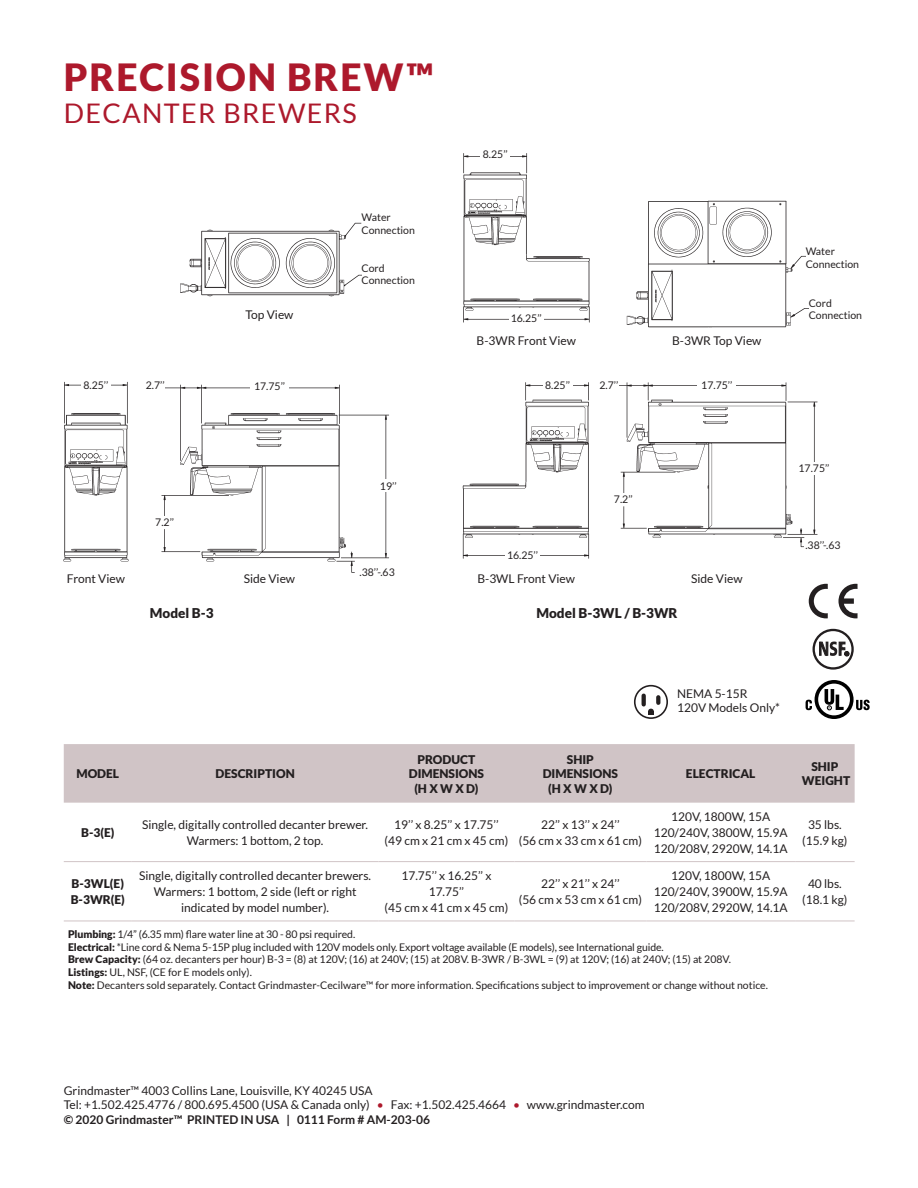
<style>
.page{position:relative;width:918px;height:1188px;background:#fff}
.page>*{position:absolute;margin:0;border:0;box-sizing:border-box;transform-origin:0 0}
.t1{font:900 37.5px "Lato";letter-spacing:.05em;color:#ad192c}
.t2{font:27px "Lato";letter-spacing:.05em;color:#ad192c}
.t3{font:900 13.5px "Lato";color:#231f20}
.t4{font:12px/16.2px "Lato";color:#231f20;text-align:center}
.t5{font:900 12px/14.4px "Lato";color:#231f20;text-align:center}
.t6{font:10.5px/12.6px "Lato";color:#231f20}
.s1{font-weight:900}
.s2{color:#ad192c}
.s3{font-weight:700}
</style>
<div class="page">
<img style="left:63px;top:381px;width:326px;height:192px">
<img style="left:462px;top:382px;width:396px;height:202px">
<img style="left:463px;top:153px;width:127px;height:170px">
<img style="left:180px;top:222px;width:182px;height:75px">
<div style="left:358px;top:568px;width:38px;height:11px;background:#fff"></div>
<div style="left:804px;top:541px;width:38px;height:11px;background:#fff"></div>
<img style="left:626px;top:200px;width:183px;height:128px">
<div style="left:506px;top:551px;width:34px;height:11px;background:#fff"></div>
<div style="left:813px;top:629px;width:41px;height:41px;border:2px solid #231f20;border-radius:50%"></div>
<svg style="left:819px;top:641px;width:30px;height:16px"></svg>
<svg style="left:806px;top:680px;width:64px;height:39px"></svg>
<svg style="left:809px;top:584px;width:19px;height:34px"></svg>
<svg style="left:838px;top:584px;width:20px;height:34px"></svg>
<div style="left:64px;top:744px;width:791px;height:59px;background:#d0c4c6"></div>
<hr style="left:64px;top:861px;width:68px;height:1px;background:#d0c4c6">
<hr style="left:132px;top:861px;width:246px;height:1px;background:#d0c4c6">
<hr style="left:378px;top:861px;width:136px;height:1px;background:#d0c4c6">
<hr style="left:514px;top:861px;width:132px;height:1px;background:#d0c4c6">
<hr style="left:646px;top:861px;width:149px;height:1px;background:#d0c4c6">
<hr style="left:795px;top:861px;width:60px;height:1px;background:#d0c4c6">
<hr style="left:64px;top:921px;width:68px;height:1px;background:#d0c4c6">
<hr style="left:132px;top:921px;width:246px;height:1px;background:#d0c4c6">
<hr style="left:378px;top:921px;width:136px;height:1px;background:#d0c4c6">
<hr style="left:514px;top:921px;width:132px;height:1px;background:#d0c4c6">
<hr style="left:646px;top:921px;width:149px;height:1px;background:#d0c4c6">
<hr style="left:795px;top:921px;width:60px;height:1px;background:#d0c4c6">
<div style="left:634px;top:685px;width:34px;height:34px;border:2px solid #231f20;border-radius:50%"></div>
<svg style="left:642px;top:696px;width:18px;height:18px"></svg>
<div style="left:480px;top:150px;width:30px;height:12px;background:#fff"></div>
<div style="left:509px;top:313px;width:34px;height:12px;background:#fff"></div>
<div style="left:81px;top:380px;width:30px;height:12px;background:#fff"></div>
<div style="left:543px;top:380px;width:30px;height:12px;background:#fff"></div>
<div style="left:143px;top:380px;width:22px;height:12px;background:#fff"></div>
<div style="left:596px;top:380px;width:22px;height:12px;background:#fff"></div>
<div style="left:250px;top:382px;width:39px;height:11px;background:#fff"></div>
<div style="left:698px;top:380px;width:38px;height:12px;background:#fff"></div>
<div style="left:377px;top:480px;width:22px;height:12px;background:#fff"></div>
<div style="left:797px;top:462px;width:34px;height:13px;background:#fff"></div>
<div style="left:154px;top:516px;width:22px;height:13px;background:#fff"></div>
<div style="left:612px;top:493px;width:22px;height:13px;background:#fff"></div>
<div style="left:806px;top:247px;width:75px;height:21px;background:#fff"></div>
<h1 class="t1" style="left:64px;top:55px;width:371px">PRECISION BREW™</h1>
<h2 class="t2" style="left:64px;top:99px;width:295px">DECANTER BREWERS</h2>
<p class="t6" style="left:362px;top:211px;width:55px">Water<br>Connection</p>
<p class="t4" style="left:245px;top:306px;width:50px">Top View</p>
<p class="t6" style="left:362px;top:262px;width:55px">Cord<br>Connection</p>
<p class="t6" style="left:483px;top:148px;width:26px">8.25’’</p>
<p class="t6" style="left:511px;top:312px;width:33px">16.25’’</p>
<p class="t4" style="left:477px;top:333px;width:101px">B-3WR Front View</p>
<p class="t4" style="left:672px;top:333px;width:91px">B-3WR Top View</p>
<p class="t6" style="left:83px;top:378px;width:26px">8.25’’</p>
<p class="t6" style="left:146px;top:378px;width:20px">2.7’’</p>
<p class="t6" style="left:254px;top:380px;width:33px">17.75’’</p>
<p class="t6" style="left:545px;top:378px;width:26px">8.25’’</p>
<p class="t6" style="left:600px;top:378px;width:20px">2.7’’</p>
<p class="t6" style="left:701px;top:378px;width:33px">17.75’’</p>
<p class="t6" style="left:806px;top:245px;width:55px">Water<br>Connection</p>
<p class="t6" style="left:809px;top:297px;width:55px">Cord<br>Connection</p>
<p class="t6" style="left:155px;top:516px;width:20px">7.2’’</p>
<p class="t6" style="left:380px;top:480px;width:18px">19’’</p>
<p class="t6" style="left:507px;top:549px;width:33px">16.25’’</p>
<p class="t6" style="left:614px;top:493px;width:20px">7.2’’</p>
<p class="t6" style="left:360px;top:566px;width:37px">.38’’-.63</p>
<p class="t4" style="left:244px;top:571px;width:53px">Side View</p>
<p class="t4" style="left:691px;top:571px;width:53px">Side View</p>
<p class="t4" style="left:67px;top:571px;width:60px">Front View</p>
<p class="t4" style="left:477px;top:571px;width:99px">B-3WL Front View</p>
<p class="t3" style="left:150px;top:605px;width:65px">Model B-3</p>
<p class="t3" style="left:536px;top:605px;width:143px">Model B-3WL / B-3WR</p>
<p class="t6" style="left:799px;top:462px;width:33px">17.75’’</p>
<p class="t6" style="left:805px;top:539px;width:37px">.38’’-.63</p>
<p class="t4" style="left:677px;top:686px;width:104px;line-height:14.4px;text-align:left">NEMA 5-15R<br>120V Models Only*</p>
<p class="t5" style="left:76px;top:766px;width:44px">MODEL</p>
<p class="t5" style="left:215px;top:766px;width:81px">DESCRIPTION</p>
<p class="t5" style="left:409px;top:752px;width:77px">PRODUCT<br>DIMENSIONS (H X W X D)</p>
<p class="t5" style="left:543px;top:752px;width:77px">SHIP<br>DIMENSIONS (H X W X D)</p>
<p class="t5" style="left:686px;top:766px;width:71px">ELECTRICAL</p>
<p class="t5" style="left:802px;top:759px;width:50px">SHIP<br>WEIGHT</p>
<p class="t5" style="left:81px;top:825px;width:35px">B-3(E)</p>
<p class="t4" style="left:142px;top:816px;width:228px">Single, digitally controlled decanter brewer.<br>Warmers: 1 bottom, 2 top.</p>
<p class="t4" style="left:385px;top:816px;width:125px">19’’ x 8.25’’ x 17.75’’ (49 cm x 21 cm x 45 cm)</p>
<p class="t4" style="left:519px;top:816px;width:125px">22’’ x 13’’ x 24’’<br>(56 cm x 33 cm x 61 cm)</p>
<p class="t4" style="left:654px;top:808px;width:135px">120V, 1800W, 15A<br>120/240V, 3800W, 15.9A<br>120/208V, 2920W, 14.1A</p>
<p class="t4" style="left:802px;top:816px;width:47px">35 lbs. (15.9 kg)</p>
<p class="t5" style="left:71px;top:875px;width:56px;line-height:16.2px;text-align:left">B-3WL(E)<br>B-3WR(E)</p>
<p class="t4" style="left:139px;top:867px;width:234px">Single, digitally controlled decanter brewers.<br>Warmers: 1 bottom, 2 side (left or right indicated by model number).</p>
<p class="t4" style="left:385px;top:867px;width:125px">17.75’’ x 16.25’’ x<br>17.75’’<br>(45 cm x 41 cm x 45 cm)</p>
<p class="t4" style="left:519px;top:875px;width:125px">22’’ x 21’’ x 24’’<br>(56 cm x 53 cm x 61 cm)</p>
<p class="t4" style="left:654px;top:867px;width:135px">120V, 1800W, 15A<br>120/240V, 3900W, 15.9A<br>120/208V, 2920W, 14.1A</p>
<p class="t4" style="left:802px;top:875px;width:47px">40 lbs. (18.1 kg)</p>
<p class="t6" style="left:68px;top:928px;width:702px"><span class="s1">Plumbing:</span> 1/4” (6.35 mm) flare water line at 30 - 80 psi required.<br><span class="s1">Electrical:</span> *Line cord &amp; Nema 5-15P plug included with 120V models only. Export voltage available (E models), see International guide.<br><span class="s1">Brew Capacity:</span> (64 oz. decanters per hour) B-3 = (8) at 120V; (16) at 240V; (15) at 208V. B-3WR / B-3WL = (9) at 120V; (16) at 240V; (15) at 208V.<br><span class="s1">Listings:</span> UL, NSF, (CE for E models only).<br><span class="s1">Note:</span> Decanters sold separately. Contact Grindmaster-Cecilware™ for more information. Specifications subject to improvement or change without notice.</p>
<p class="t4" style="left:64px;top:1083px;width:582px;line-height:14.7px;text-align:left">Grindmaster™ 4003 Collins Lane, Louisville, KY 40245 USA<br>Tel: +1.502.425.4776 / 800.695.4500 (USA &amp; Canada only) <span class="s2">•</span> Fax: +1.502.425.4664 <span class="s2">•</span> www.grindmaster.com <span class="s3">© 2020 Grindmaster™ PRINTED IN USA | 0111 Form # AM-203-06</span></p>
</div>
